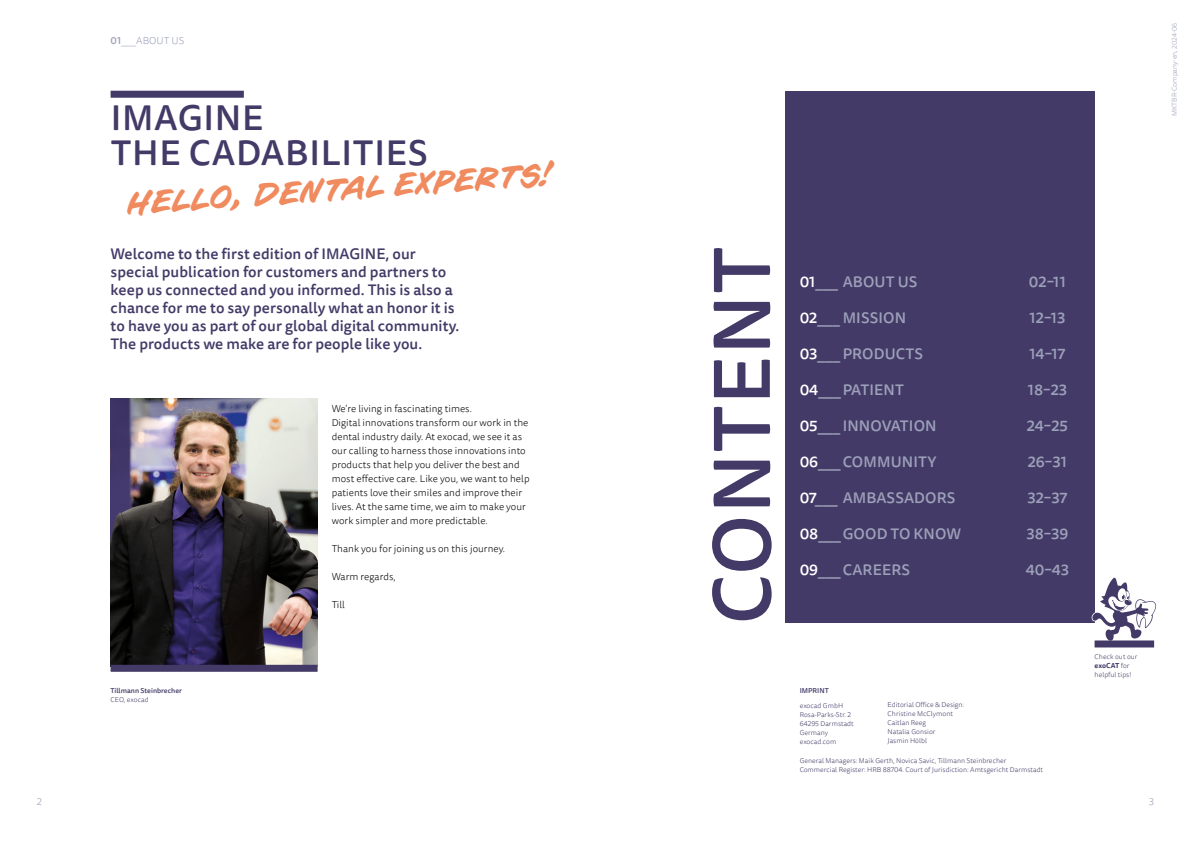
<style>
.page{position:relative;width:1191px;height:842px;background:#fff}
.page>*{position:absolute;margin:0;border:0;box-sizing:border-box;transform-origin:0 0}
.t1{font:500 79.6px "Tisa Sans Pro";letter-spacing:.01em;color:#433a67}
.t2{font:500 35px/35px "Tisa Sans Pro";letter-spacing:.02em;color:#433a67}
.t3{font:italic 33px "CC Sign Language";color:#f08a5f}
.t4{font:500 15px/18px "Tisa Sans Pro";letter-spacing:.005em;color:#433a67}
.t5{font:500 15px "Tisa Sans Pro";letter-spacing:.01em;color:#9ca0b9}
.t6{font:300 10px/14px "Tisa Sans Pro";letter-spacing:.005em;color:#000}
.t7{font:300 10px "Tisa Sans Pro";letter-spacing:.01em;color:#9ca0b9}
.t8{font:300 7px/9px "Tisa Sans Pro";letter-spacing:.005em;color:#433a67}
.t9{font:500 7px "Tisa Sans Pro";letter-spacing:.005em;color:#433a67}
.t10{font:300 7px "Tisa Sans Pro";color:#9ca0b9}
.s1{font-weight:500}
.s2{color:#fff}
.s3{font-weight:700}
</style>
<div class="page">
<div style="left:785px;top:91px;width:309px;height:531px;background:#433a67"></div>
<img style="left:111px;top:399px;width:206px;height:266px">
<div style="left:111px;top:665px;width:206px;height:7px;background:#433a67"></div>
<svg style="left:1090px;top:567px;width:67px;height:81px"></svg>
<div style="left:1094px;top:640px;width:60px;height:7px;background:#433a67"></div>
<div style="left:111px;top:91px;width:133px;height:7px;background:#433a67"></div>
<p class="t7" style="left:111px;top:34px;width:75px"><span class="s1">01</span>___ABOUT US</p>
<h2 class="t2" style="left:111px;top:101px;width:318px">IMAGINE<br>THE CADABILITIES</h2>
<h3 class="t3" style="left:125px;top:185px;width:428px;rotate:-4deg">HELLO, DENTAL EXPERTS!</h3>
<p class="t4" style="left:111px;top:244px;width:350px">Welcome to the first edition of IMAGINE, our special publication for customers and partners to keep us connected and you informed. This is also a chance for me to say personally what an honor it is to have you as part of our global digital community.<br>The products we make are for people like you.</p>
<p class="t9" style="left:111px;top:686px;width:73px">Tillmann Steinbrecher</p>
<p class="t8" style="left:111px;top:695px;width:40px">CEO, exocad</p>
<p class="t6" style="left:332px;top:402px;width:199px">We're living in fascinating times.<br>Digital innovations transform our work in the dental industry daily. At exocad, we see it as our calling to harness those innovations into products that help you deliver the best and most effective care. Like you, we want to help patients love their smiles and improve their lives. At the same time, we aim to make your work simpler and more predictable.</p>
<p class="t6" style="left:332px;top:542px;width:175px">Thank you for joining us on this journey.</p>
<p class="t6" style="left:332px;top:570px;width:65px">Warm regards,</p>
<p class="t6" style="left:332px;top:598px;width:15px">Till</p>
<h1 class="t1" style="left:686px;top:624px;width:379px;rotate:-90deg">CONTENT</h1>
<h3 class="t5" style="left:799px;top:271px;width:119px"><span class="s2">01</span>___ ABOUT US</h3>
<h3 class="t5" style="left:799px;top:307px;width:108px"><span class="s2">02</span>___ MISSION</h3>
<h3 class="t5" style="left:799px;top:343px;width:125px"><span class="s2">03</span>___ PRODUCTS</h3>
<h3 class="t5" style="left:799px;top:379px;width:106px"><span class="s2">04</span>___PATIENT</h3>
<h3 class="t5" style="left:799px;top:415px;width:138px"><span class="s2">05</span>___ INNOVATION</h3>
<h3 class="t5" style="left:799px;top:451px;width:138px"><span class="s2">06</span>___COMMUNITY</h3>
<h3 class="t5" style="left:799px;top:487px;width:157px"><span class="s2">07</span>___ AMBASSADORS</h3>
<h3 class="t5" style="left:799px;top:523px;width:163px"><span class="s2">08</span>___GOOD TO KNOW</h3>
<h3 class="t5" style="left:799px;top:559px;width:112px"><span class="s2">09</span>___CAREERS</h3>
<h3 class="t5" style="left:1028px;top:271px;width:39px">02–11</h3>
<h3 class="t5" style="left:1029px;top:307px;width:37px">12–13</h3>
<h3 class="t5" style="left:1029px;top:343px;width:38px">14–17</h3>
<h3 class="t5" style="left:1027px;top:379px;width:41px">18–23</h3>
<h3 class="t5" style="left:1027px;top:415px;width:43px">24–25</h3>
<h3 class="t5" style="left:1027px;top:451px;width:41px">26–31</h3>
<h3 class="t5" style="left:1027px;top:487px;width:42px">32–37</h3>
<h3 class="t5" style="left:1026px;top:523px;width:44px">38–39</h3>
<h3 class="t5" style="left:1025px;top:559px;width:45px">40–43</h3>
<p class="t9" style="left:799px;top:685px;width:31px">IMPRINT</p>
<p class="t8" style="left:887px;top:700px;width:78px">Editorial Office &amp; Design:<br>Christine McClymont<br>Caitlan Reeg<br>Natalia Gonsior<br>Jasmin Hölbl</p>
<p class="t8" style="left:799px;top:701px;width:56px">exocad GmbH<br>Rosa-Parks-Str. 2<br>64295 Darmstadt<br>Germany exocad.com</p>
<p class="t8" style="left:799px;top:756px;width:245px">General Managers: Maik Gerth, Novica Savic, Tillmann Steinbrecher<br>Commercial Register: HRB 88704. Court of Jurisdiction: Amtsgericht Darmstadt</p>
<p class="t8" style="left:1094px;top:652px;width:45px">Check out our <span class="s3">exoCAT</span> for helpful tips!</p>
<p class="t7" style="left:37px;top:795px;width:7px">2</p>
<p class="t7" style="left:1148px;top:795px;width:7px">3</p>
<p class="t10" style="left:1169px;top:116px;width:95px;rotate:-90deg">MKTBR-Company-en, 2024-06</p>
</div>
